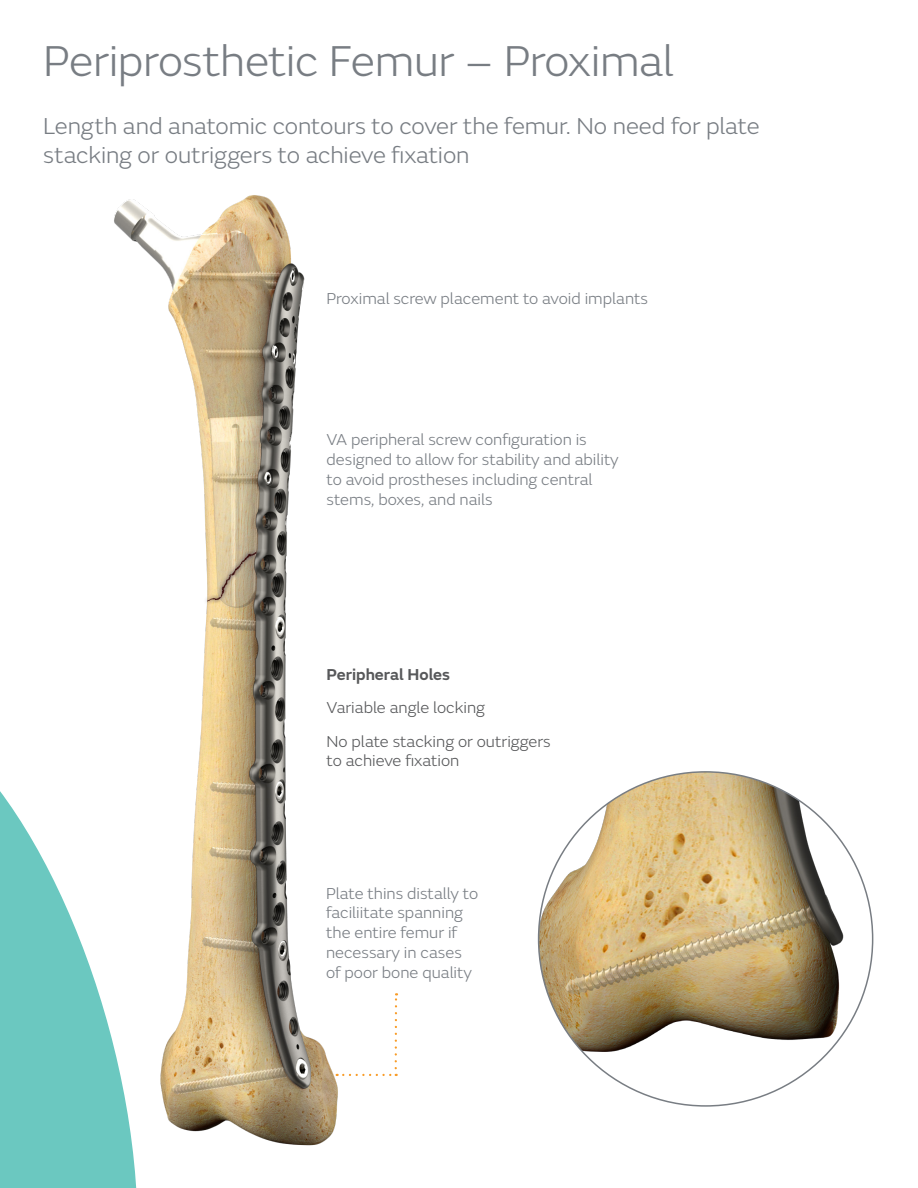
<style>
.page{position:relative;width:918px;height:1188px;background:#fff}
.page>*{position:absolute;margin:0;border:0;box-sizing:border-box;transform-origin:0 0}
.Headline_-_Reverse{font:300 45px "SN Emeric";letter-spacing:-.01em;color:#787d83}
.Headline{font:300 24px/28.8px "SN Emeric";letter-spacing:-.005em;color:#787d83}
.Intro{font:300 16.5px/19.8px "SN Emeric";color:#787d83}
.Intro-2{font:300 16.5px/19.8px "SN Emeric";color:#57585a}
.Intro-3{font:600 16.5px "SN Emeric";color:#57585a}
</style>
<div class="page">
<svg style="left:0;top:791px;width:137px;height:397px;fill:#6bc8c0"></svg>
<img style="left:103px;top:195px;width:241px;height:963px">
<img style="left:539px;top:772px;width:327px;height:301px">
<svg style="left:337px;top:1074px;width:60px;height:2px"></svg>
<svg style="left:395px;top:993px;width:2px;height:75px"></svg>
<p class="Headline_-_Reverse" style="left:43px;top:34px;width:632px">Periprosthetic Femur – Proximal</p>
<p class="Headline" style="left:43px;top:111px;width:718px">Length and anatomic contours to cover the femur. No need for plate stacking or outriggers to achieve fixation</p>
<p class="Intro" style="left:327px;top:288px;width:323px">Proximal screw placement to avoid implants</p>
<p class="Intro" style="left:327px;top:430px;width:294px">VA peripheral screw configuration is designed to allow for stability and ability to avoid prostheses including central stems, boxes, and nails</p>
<p class="Intro-3" style="left:327px;top:664px;width:125px">Peripheral Holes</p>
<p class="Intro-2" style="left:327px;top:698px;width:160px">Variable angle locking</p>
<p class="Intro-2" style="left:327px;top:731px;width:226px">No plate stacking or outriggers to achieve fixation</p>
<p class="Intro" style="left:326px;top:883px;width:154px">Plate thins distally to faciliitate spanning the entire femur if necessary in cases of poor bone quality</p>
</div>
